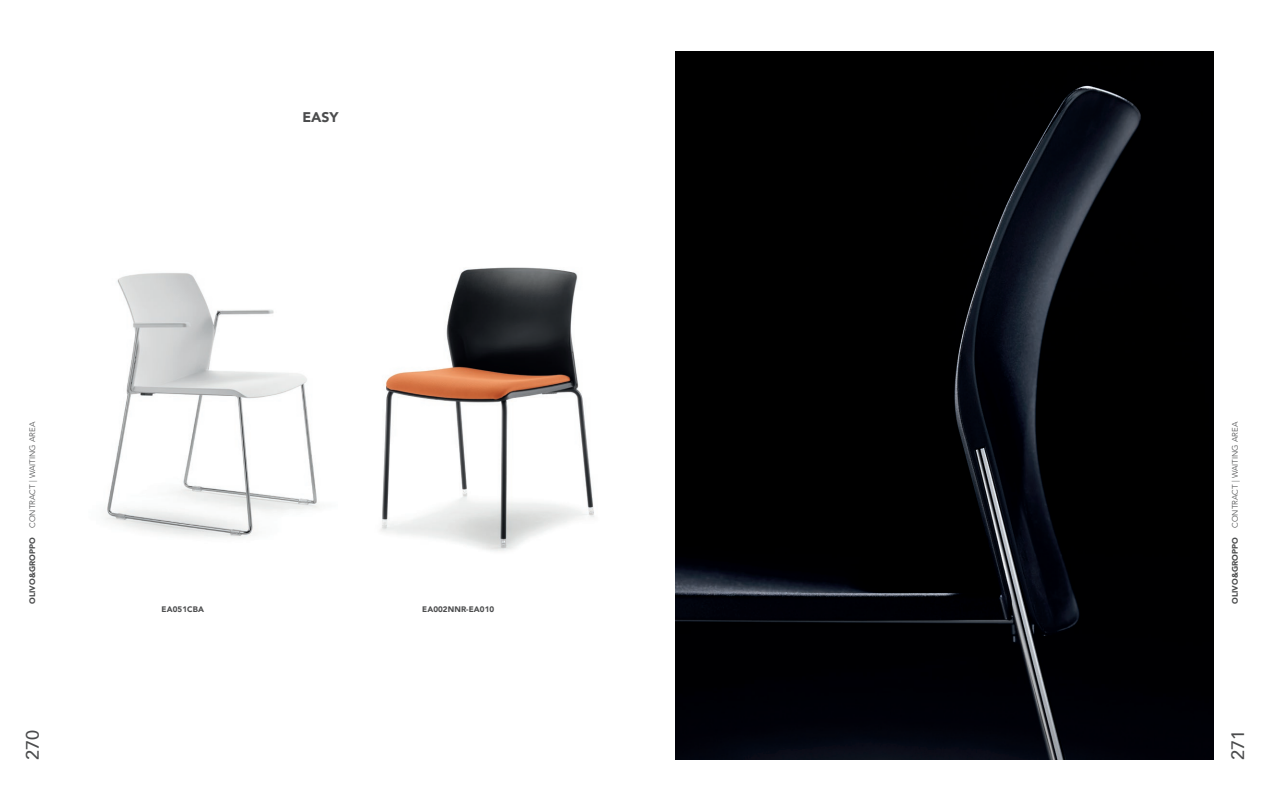
<style>
.page{position:relative;width:1265px;height:811px;background:#fff}
.page>*{position:absolute;margin:0;border:0;box-sizing:border-box;transform-origin:0 0}
.t1{font:500 18px "Avenir";color:#4b4c4d}
.t2{font:900 14px "Avenir";color:#4b4c4d}
.t3{font:300 8px "Avenir";color:#4b4c4d}
.t4{font:900 8px "Avenir";letter-spacing:.01em;color:#4b4c4d}
.s1{font-weight:900}
</style>
<div class="page">
<img style="left:380px;top:267px;width:214px;height:284px">
<img style="left:106px;top:273px;width:213px;height:265px">
<img style="left:675px;top:51px;width:538px;height:709px">
<p class="t3" style="left:28px;top:604px;width:184px;rotate:-90deg"><span class="s1">OLIVO&amp;GROPPO</span> CONTRACT | WAITING AREA</p>
<h2 class="t2" style="left:302px;top:105px;width:38px">EASY</h2>
<p class="t4" style="left:162px;top:602px;width:44px">EA051CBA</p>
<p class="t4" style="left:422px;top:602px;width:73px">EA002NNR-EA010</p>
<p class="t3" style="left:1230px;top:604px;width:184px;rotate:-90deg"><span class="s1">OLIVO&amp;GROPPO</span> CONTRACT | WAITING AREA</p>
<h1 class="t1" style="left:17px;top:760px;width:32px;rotate:-90deg">270</h1>
<h1 class="t1" style="left:1222px;top:760px;width:32px;rotate:-90deg">271</h1>
</div>
